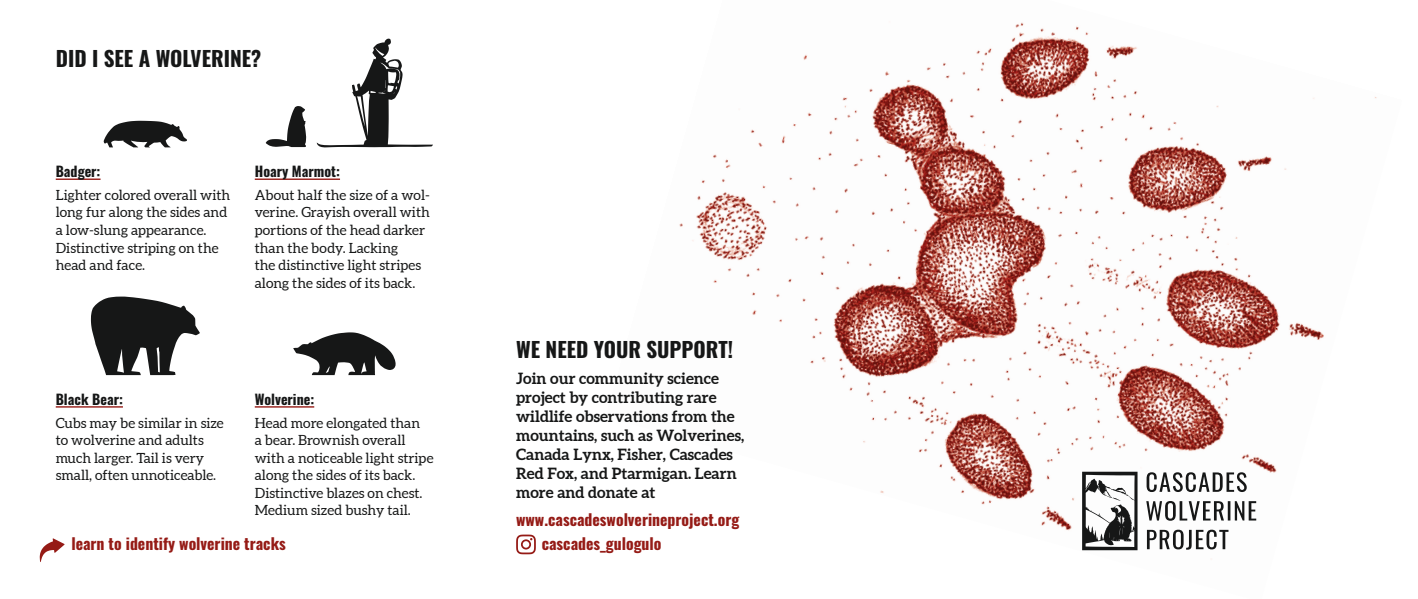
<style>
.page{position:relative;width:1418px;height:599px;background:#fff}
.page>*{position:absolute;margin:0;border:0;box-sizing:border-box;transform-origin:0 0}
.t1{font:700 21px "Oswald";color:#161717}
.t2{font:700 15.75px/18.9px "Aleo";color:#161717}
.t3{font:700 15.75px "Oswald";color:#951b16}
.t4{font:14px/17.5px "Aleo";color:#161717}
.t5{font:700 14px "Oswald";color:#161717}
</style>
<div class="page">
<hr style="left:56px;top:406px;width:67px;height:1px;background:#951b16">
<hr style="left:255px;top:406px;width:59px;height:1px;background:#951b16">
<svg style="left:91px;top:296px;width:109px;height:79px"></svg>
<svg style="left:293px;top:332px;width:103px;height:43px"></svg>
<hr style="left:56px;top:178px;width:45px;height:2px;background:#951b16">
<hr style="left:255px;top:178px;width:85px;height:2px;background:#951b16">
<svg style="left:104px;top:121px;width:83px;height:26px"></svg>
<svg style="left:266px;top:106px;width:40px;height:41px"></svg>
<svg style="left:317px;top:39px;width:116px;height:108px"></svg>
<svg style="left:40px;top:538px;width:25px;height:24px"></svg>
<img style="left:661px;top:22px;width:716px;height:538px">
<svg style="left:516px;top:534px;width:20px;height:20px"></svg>
<svg style="left:1147px;top:529px;width:81px;height:20px"></svg>
<svg style="left:1146px;top:501px;width:110px;height:19px"></svg>
<svg style="left:1146px;top:472px;width:100px;height:20px"></svg>
<svg style="left:1082px;top:471px;width:55px;height:79px"></svg>
<p class="t1" style="left:56px;top:48px;width:207px">DID I SEE A WOLVERINE?</p>
<p class="t5" style="left:56px;top:164px;width:46px">Badger:</p>
<p class="t4" style="left:56px;top:187px;width:176px">Lighter colored overall with long fur along the sides and a low-slung appearance.<br>Distinctive striping on the head and face.</p>
<p class="t5" style="left:255px;top:164px;width:87px">Hoary Marmot:</p>
<p class="t4" style="left:255px;top:187px;width:177px">About half the size of a wol&shy;verine. Grayish overall with portions of the head darker than the body. Lacking<br>the distinctive light stripes along the sides of its back.</p>
<p class="t5" style="left:56px;top:392px;width:69px">Black Bear:</p>
<p class="t4" style="left:56px;top:414px;width:170px">Cubs may be similar in size to wolverine and adults much larger. Tail is very small, often unnoticeable.</p>
<p class="t5" style="left:255px;top:392px;width:61px">Wolverine:</p>
<p class="t4" style="left:255px;top:414px;width:180px">Head more elongated than<br>a bear. Brownish overall with a noticeable light stripe along the sides of its back.<br>Distinctive blazes on chest.<br>Medium sized bushy tail.</p>
<p class="t3" style="left:71px;top:535px;width:216px">learn to identify wolverine tracks</p>
<p class="t1" style="left:516px;top:338px;width:218px">WE NEED YOUR SUPPORT!</p>
<p class="t2" style="left:516px;top:369px;width:229px">Join our community science project by contributing rare wildlife observations from the mountains, such as Wolverines,<br>Canada Lynx, Fisher, Cascades<br>Red Fox, and Ptarmigan. Learn more and donate at</p>
<p class="t3" style="left:516px;top:510px;width:225px">www.cascadeswolverineproject.org</p>
<p class="t3" style="left:542px;top:535px;width:121px">cascades_gulogulo</p>
</div>
